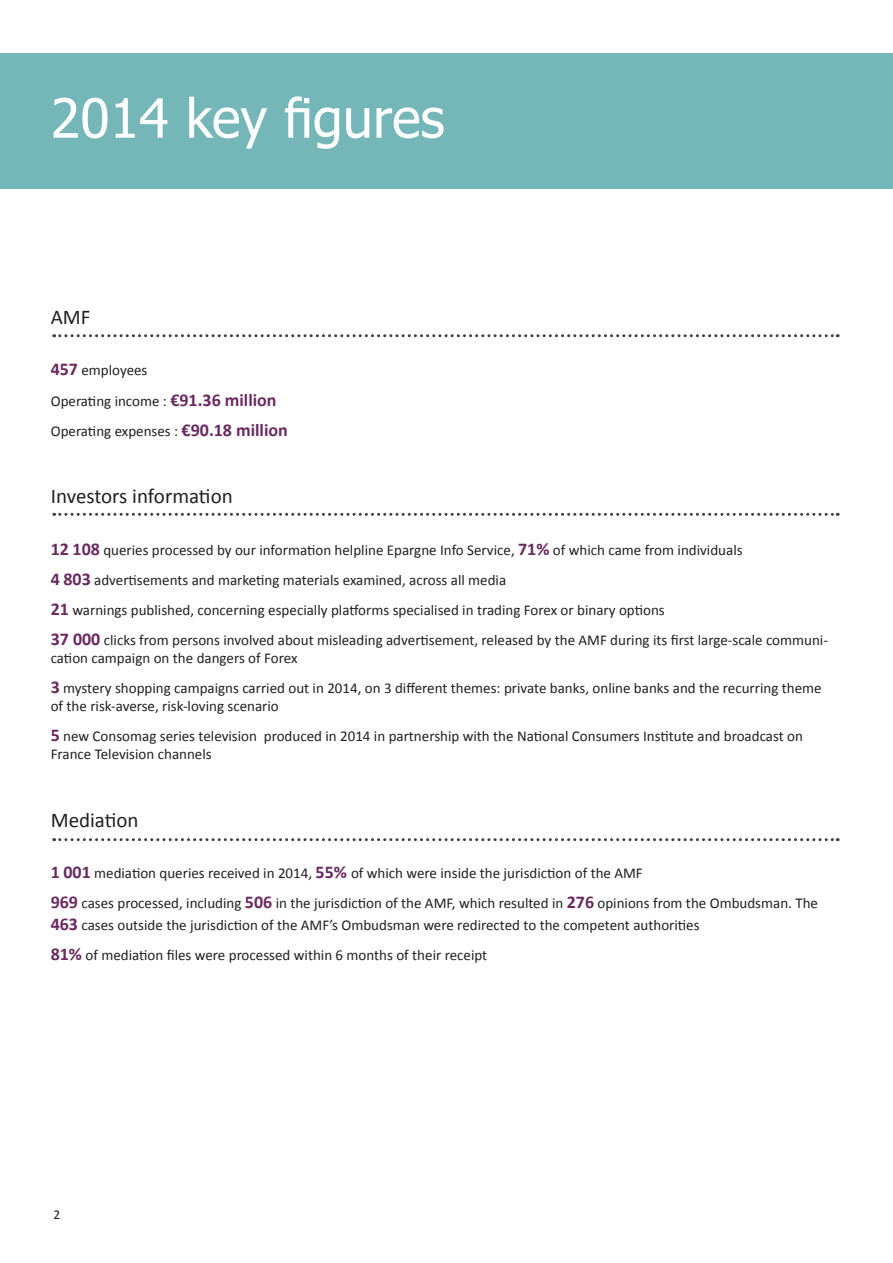
<style>
.page{position:relative;width:893px;height:1263px;background:#fff}
.page>*{position:absolute;margin:0;border:0;box-sizing:border-box;transform-origin:0 0}
.t1{font:54px "Tahoma";color:#fff}
.t2{font:21px "Calibri";color:#231f20}
.t3{font:15px/30.2px "Calibri";color:#231f20}
.t4{font:13.5px "Calibri";color:#231f20}
.s1{font-weight:700;font-size:18px;color:#6b2a5f}
.s2{font-weight:700;font-size:18px;color:#67295f}
</style>
<div class="page">
<div style="left:0;top:54px;width:893px;height:135px;background:#75b7b8"></div>
<svg style="left:54px;top:334px;width:784px;height:3px"></svg>
<svg style="left:54px;top:513px;width:784px;height:3px"></svg>
<svg style="left:54px;top:838px;width:784px;height:3px"></svg>
<h1 class="t1" style="left:51px;top:82px;width:395px">2014 key figures</h1>
<h2 class="t2" style="left:51px;top:304px;width:41px">AMF</h2>
<p class="t3" style="left:51px;top:355px;width:239px"><span class="s1">457</span> employees<br>Operating income : <span class="s1">€91.36 million<br></span>Operating expenses : <span class="s2">€90.18 million</span></p>
<h2 class="t2" style="left:51px;top:483px;width:184px">Investors information</h2>
<p class="t3" style="left:51px;top:535px;width:779px"><span class="s1">12 108</span> queries processed by our information helpline Epargne Info Service, <span class="s1">71%</span> of which came from individuals<br><span class="s1">4 803</span> advertisements and marketing materials examined, across all media<br><span class="s1">21</span> warnings published, concerning especially platforms specialised in trading Forex or binary options<br><span class="s1">37 000</span> clicks from persons involved about misleading advertisement, released by the AMF during its first large-scale communi-</p>
<p class="t3" style="left:51px;top:643px;width:772px">cation campaign on the dangers of Forex<br><span class="s1">3</span> mystery shopping campaigns carried out in 2014, on 3 different themes: private banks, online banks and the recurring theme</p>
<p class="t3" style="left:51px;top:691px;width:754px">of the risk-averse, risk-loving scenario<br><span class="s1">5</span> new Consomag series television produced in 2014 in partnership with the National Consumers Institute and broadcast on</p>
<p class="t3" style="left:51px;top:739px;width:162px">France Television channels</p>
<h2 class="t2" style="left:51px;top:807px;width:89px">Mediation</h2>
<p class="t3" style="left:51px;top:858px;width:769px"><span class="s1">1 001</span> mediation queries received in 2014, <span class="s1">55%</span> of which were inside the jurisdiction of the AMF<br><span class="s1">969</span> cases processed, including <span class="s1">506</span> in the jurisdiction of the AMF, which resulted in <span class="s1">276</span> opinions from the Ombudsman. The</p>
<p class="t3" style="left:51px;top:910px;width:650px"><span class="s1">463</span> cases outside the jurisdiction of the AMF’s Ombudsman were redirected to the competent authorities<br><span class="s1">81%</span> of mediation files were processed within 6 months of their receipt</p>
<p class="t4" style="left:53px;top:1206px;width:8px">2</p>
</div>
